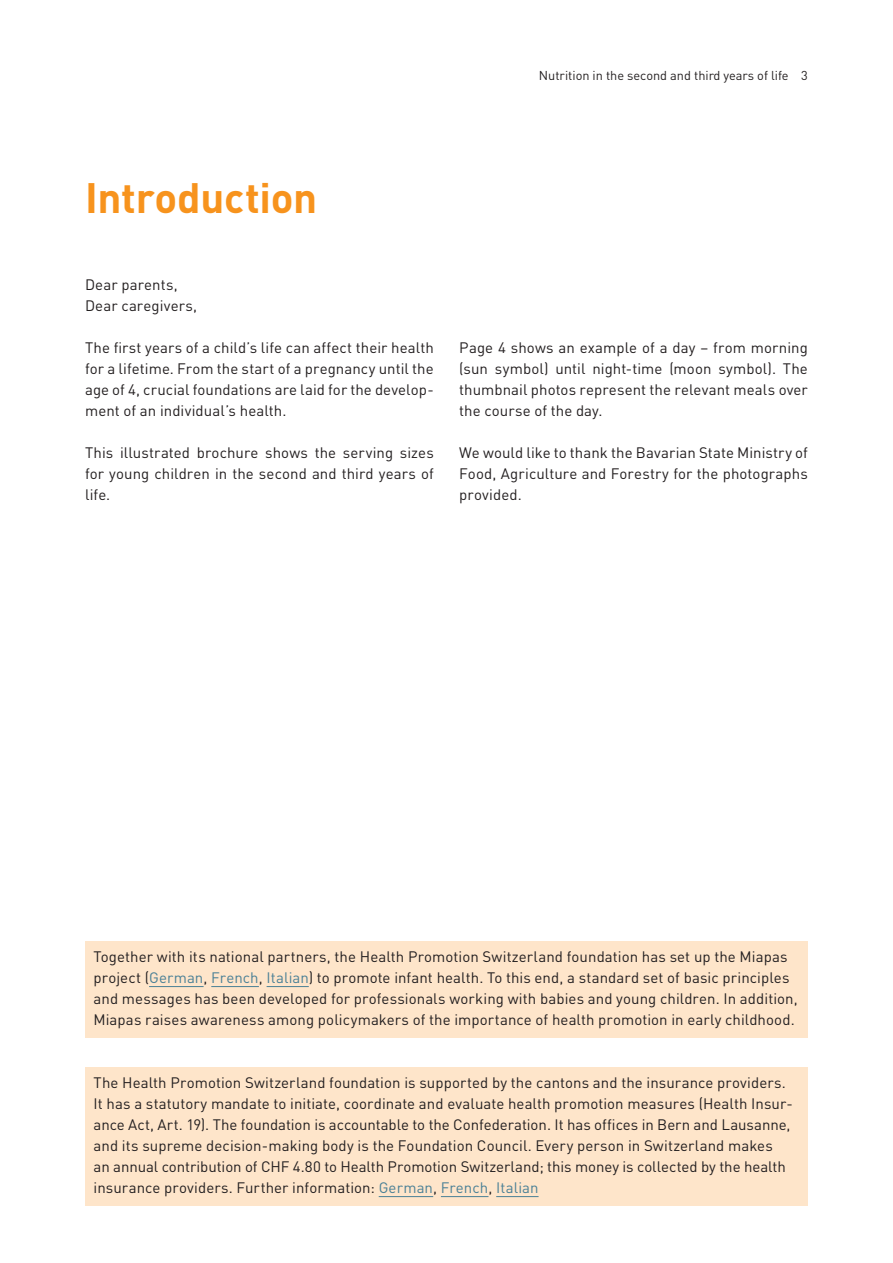
<style>
.page{position:relative;width:893px;height:1263px;background:#fff}
.page>*{position:absolute;margin:0;border:0;box-sizing:border-box;transform-origin:0 0}
.t1{font:700 42px "DINOT";letter-spacing:-.01em;color:#f7931d}
.t2{font:15px/21px "DINOT";letter-spacing:.005em;color:#231f20;text-align:justify}
.t3{font:12.75px "DINOT";color:#231f20}
.s1{color:#4a8096}
</style>
<div class="page">
<div style="left:85px;top:1067px;width:723px;height:138px;background:#fee5ca"></div>
<hr style="left:379px;top:1196px;width:54px;height:1px;background:#4a8096">
<hr style="left:441px;top:1196px;width:47px;height:1px;background:#4a8096">
<hr style="left:496px;top:1196px;width:43px;height:1px;background:#4a8096">
<div style="left:85px;top:941px;width:723px;height:96px;background:#fee5ca"></div>
<hr style="left:149px;top:986px;width:55px;height:1px;background:#4a8096">
<hr style="left:211px;top:986px;width:48px;height:1px;background:#4a8096">
<hr style="left:267px;top:986px;width:42px;height:1px;background:#4a8096">
<p class="t3" style="left:539px;top:66px;width:271px">Nutrition in the second and third years of life 3</p>
<h1 class="t1" style="left:85px;top:169px;width:234px">Introduction</h1>
<p class="t2" style="left:85px;top:273px;width:114px">Dear parents,<br>Dear caregivers,</p>
<p class="t2" style="left:85px;top:336px;width:350px">The first years of a child’s life can affect their health for a lifetime. From the start of a pregnancy until the age of 4, crucial foundations are laid for the develop&shy;ment of an individual’s health.</p>
<p class="t2" style="left:85px;top:441px;width:350px">This illustrated brochure shows the serving sizes for young children in the second and third years of life.</p>
<p class="t2" style="left:459px;top:336px;width:350px">Page 4 shows an example of a day – from morning (sun symbol) until night-time (moon symbol). The thumbnail photos represent the relevant meals over the course of the day.</p>
<p class="t2" style="left:459px;top:441px;width:350px">We would like to thank the Bavarian State Ministry of Food, Agriculture and Forestry for the photographs provided.</p>
<p class="t2" style="left:94px;top:945px;width:706px;text-align:left">Together with its national partners, the Health Promotion Switzerland foundation has set up the Miapas project (<span class="s1">German</span>, <span class="s1">French</span>, <span class="s1">Italian</span>) to promote infant health. To this end, a standard set of basic principles and messages has been developed for professionals working with babies and young children. In addition, Miapas raises awareness among policymakers of the importance of health promotion in early childhood.</p>
<p class="t2" style="left:94px;top:1071px;width:701px;text-align:left">The Health Promotion Switzerland foundation is supported by the cantons and the insurance providers.<br>It has a statutory mandate to initiate, coordinate and evaluate health promotion measures (Health Insur&shy;ance Act, Art. 19). The foundation is accountable to the Confederation. It has offices in Bern and Lausanne, and its supreme decision-making body is the Foundation Council. Every person in Switzerland makes an annual contribution of CHF 4.80 to Health Promotion Switzerland; this money is collected by the health insurance providers. Further information: <span class="s1">German</span>, <span class="s1">French</span>, <span class="s1">Italian</span></p>
</div>
